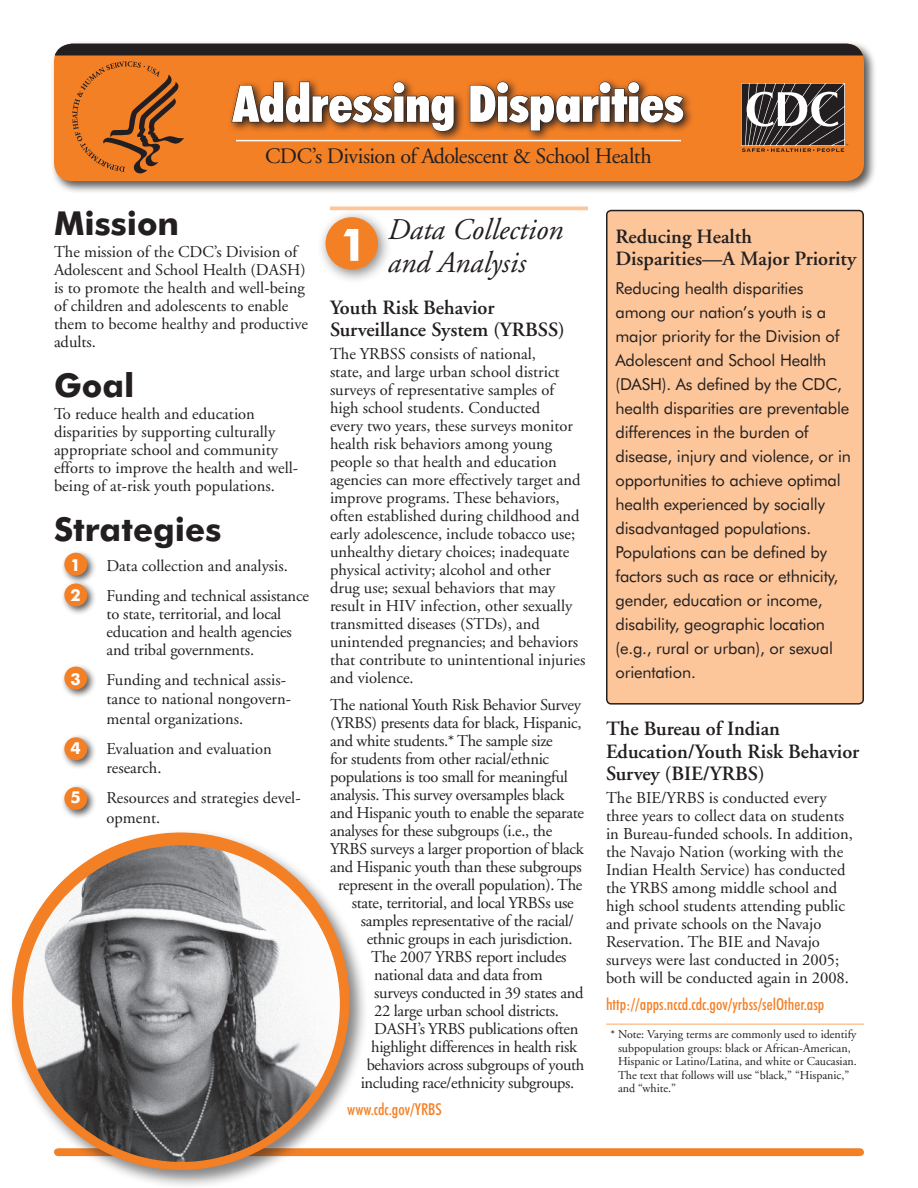
<style>
.page{position:relative;width:918px;height:1188px;background:#fff}
.page>*{position:absolute;margin:0;border:0;box-sizing:border-box;transform-origin:0 0}
.t1{font:900 condensed 51px "Futura BT";letter-spacing:-.005em;color:#fff}
.t2{font:700 33px "Futura BT";color:#231f20}
.t3{font:italic 30px/33px "Adobe Garamond";color:#231f20}
.t4{font:22.05px "Adobe Garamond";letter-spacing:-.03em;color:#231f20}
.t5{font:600 20.25px/22.5px "Adobe Garamond";color:#231f20}
.Body{font:16.5px/18px "Adobe Garamond";color:#231f20}
.Body-2{font:16.5px "Adobe Garamond";letter-spacing:-.02em;color:#231f20}
.Body-3{font:16.5px/24px "Futura BT";letter-spacing:-.01em;color:#231f20}
.Strategies_bullets{font:16.5px/19.5px "Adobe Garamond";color:#231f20}
.t6{font:500 condensed 16.5px "Futura BT";color:#f48026}
.Strategies_bullets-2{font:700 16.5px "Futura BT";color:#fff}
.Footnote{font:12px/13.5px "Adobe Garamond";color:#231f20}
</style>
<div class="page">
<div style="left:60px;top:549px;width:43px;height:43px;background:#231f20;opacity:.75"></div>
<div style="left:64px;top:553px;width:23px;height:23px;background:#f48026;border-radius:50%"></div>
<div style="left:50px;top:40px;width:833px;height:160px;background:#231f20;opacity:.75"></div>
<div style="left:60px;top:580px;width:43px;height:42px;background:#231f20;opacity:.75"></div>
<div style="left:64px;top:583px;width:23px;height:23px;background:#f48026;border-radius:50%"></div>
<div style="left:60px;top:663px;width:43px;height:42px;background:#231f20;opacity:.75"></div>
<div style="left:64px;top:667px;width:23px;height:23px;background:#f48026;border-radius:50%"></div>
<div style="left:60px;top:733px;width:43px;height:43px;background:#231f20;opacity:.75"></div>
<div style="left:64px;top:737px;width:23px;height:23px;background:#f48026;border-radius:50%"></div>
<div style="left:60px;top:783px;width:43px;height:43px;background:#231f20;opacity:.75"></div>
<div style="left:64px;top:787px;width:23px;height:23px;background:#f48026;border-radius:50%"></div>
<div style="left:607px;top:211px;width:256px;height:493px;background:#fcc69a;border-radius:4px"></div>
<div style="left:606px;top:210px;width:258px;height:495px;border:2px solid #231f20;border-radius:4px"></div>
<svg style="left:375px;top:1148px;width:489px;height:8px;background:#f4842d"></svg>
<svg style="left:226px;top:77px;width:657px;height:114px;background:#cb9e7d"></svg>
<svg style="left:330px;top:206px;width:258px;height:4px"></svg>
<svg style="left:54px;top:44px;width:810px;height:129px;background:#bc6828"></svg>
<hr style="left:236px;top:140px;width:445px;height:1px;background:#fff">
<hr style="left:606px;top:1023px;width:258px;height:2px;background:#fcc69a">
<div style="left:7px;top:828px;width:368px;height:360px;background:#231f20;opacity:.55"></div>
<div style="left:12px;top:832px;width:338px;height:338px;background:#f48026;border-radius:50%"></div>
<img style="left:23px;top:845px;width:318px;height:318px;border-radius:158px">
<div style="left:316px;top:208px;width:83px;height:83px;background:#231f20;opacity:.54"></div>
<div style="left:326px;top:217px;width:52px;height:53px;background:#f48026;border-radius:50%"></div>
<svg style="left:343px;top:229px;width:16px;height:32px"></svg>
<p class="t1" style="left:233px;top:73px;width:453px">Addressing Disparities</p>
<p class="t4" style="left:265px;top:145px;width:388px">CDC’s Division of Adolescent &amp; School Health</p>
<h1 class="t2" style="left:54px;top:203px;width:127px">Mission</h1>
<p class="Body" style="left:54px;top:243px;width:256px">The mission of the CDC’s Division of<br>Adolescent and School Health (DASH) is to promote the health and well-being of children and adolescents to enable them to become healthy and productive adults.</p>
<h1 class="t2" style="left:54px;top:365px;width:82px">Goal</h1>
<p class="Body" style="left:54px;top:405px;width:246px">To reduce health and education disparities by supporting culturally appropriate school and community efforts to improve the health and well&shy;being of at-risk youth populations.</p>
<h1 class="t2" style="left:54px;top:509px;width:169px">Strategies</h1>
<p class="Strategies_bullets-2" style="left:70px;top:555px;width:12px">1</p>
<p class="Strategies_bullets" style="left:107px;top:556px;width:183px">Data collection and analysis.</p>
<p class="Strategies_bullets-2" style="left:70px;top:585px;width:12px">2</p>
<p class="Strategies_bullets" style="left:106px;top:587px;width:204px;line-height:18px">Funding and technical assistance to state, territorial, and local education and health agencies and tribal governments.</p>
<p class="Strategies_bullets-2" style="left:70px;top:669px;width:12px">3</p>
<p class="Strategies_bullets" style="left:106px;top:670px;width:186px">Funding and technical assis&shy;tance to national nongovern&shy;mental organizations.</p>
<p class="Strategies_bullets-2" style="left:70px;top:738px;width:12px">4</p>
<p class="Strategies_bullets" style="left:106px;top:739px;width:167px">Evaluation and evaluation research.</p>
<p class="Strategies_bullets-2" style="left:70px;top:787px;width:12px">5</p>
<p class="Strategies_bullets" style="left:106px;top:789px;width:196px">Resources and strategies devel&shy;opment.</p>
<h2 class="t3" style="left:388px;top:214px;width:177px">Data Collection and Analysis</h2>
<h3 class="t5" style="left:330px;top:296px;width:236px">Youth Risk Behavior<br>Surveillance System (YRBSS)</h3>
<p class="Body" style="left:330px;top:345px;width:257px">The YRBSS consists of national,<br>state, and large urban school district surveys of representative samples of high school students. Conducted<br>every two years, these surveys monitor health risk behaviors among young people so that health and education agencies can more effectively target and improve programs. These behaviors, often established during childhood and early adolescence, include tobacco use; unhealthy dietary choices; inadequate physical activity; alcohol and other<br>drug use; sexual behaviors that may result in HIV infection, other sexually transmitted diseases (STDs), and unintended pregnancies; and behaviors that contribute to unintentional injuries and violence.</p>
<p class="Body-2" style="left:330px;top:696px;width:253px">The national Youth Risk Behavior Survey</p>
<p class="Body-2" style="left:330px;top:714px;width:253px">(YRBS) presents data for black, Hispanic,</p>
<p class="Body-2" style="left:330px;top:732px;width:224px">and white students.* The sample size</p>
<p class="Body-2" style="left:330px;top:750px;width:221px">for students from other racial/ethnic</p>
<p class="Body-2" style="left:330px;top:768px;width:239px">populations is too small for meaningful</p>
<p class="Body-2" style="left:330px;top:786px;width:236px">analysis. This survey oversamples black</p>
<p class="Body-2" style="left:330px;top:804px;width:256px">and Hispanic youth to enable the separate</p>
<p class="Body-2" style="left:330px;top:822px;width:224px">analyses for these subgroups (i.e., the</p>
<p class="Body-2" style="left:330px;top:840px;width:255px">YRBS surveys a larger proportion of black</p>
<p class="Body-2" style="left:330px;top:858px;width:253px">and Hispanic youth than these subgroups</p>
<p class="Body-2" style="left:338px;top:876px;width:246px">represent in the overall population). The</p>
<p class="Body-2" style="left:352px;top:894px;width:224px">state, territorial, and local YRBSs use</p>
<p class="Body-2" style="left:361px;top:912px;width:215px">samples representative of the racial/</p>
<p class="Body-2" style="left:367px;top:930px;width:208px">ethnic groups in each jurisdiction.</p>
<p class="Body-2" style="left:371px;top:948px;width:197px">The 2007 YRBS report includes</p>
<p class="Body-2" style="left:374px;top:966px;width:170px">national data and data from</p>
<p class="Body-2" style="left:374px;top:984px;width:211px">surveys conducted in 39 states and</p>
<p class="Body-2" style="left:374px;top:1002px;width:186px">22 large urban school districts.</p>
<p class="Body-2" style="left:374px;top:1020px;width:206px">DASH’s YRBS publications often</p>
<p class="Body-2" style="left:371px;top:1038px;width:207px">highlight differences in health risk</p>
<p class="Body-2" style="left:367px;top:1056px;width:219px">behaviors across subgroups of youth</p>
<p class="Body-2" style="left:361px;top:1074px;width:215px">including race/ethnicity subgroups.</p>
<p class="t6" style="left:347px;top:1099px;width:96px">www.cdc.gov/YRBS</p>
<h3 class="t5" style="left:615px;top:225px;width:242px">Reducing Health<br>Disparities—A Major Priority</h3>
<p class="Body-3" style="left:615px;top:276px;width:237px">Reducing health disparities among our nation’s youth is a major priority for the Division of<br>Adolescent and School Health (DASH). As defined by the CDC, health disparities are preventable differences in the burden of disease, injury and violence, or in opportunities to achieve optimal health experienced by socially disadvantaged populations.<br>Populations can be defined by factors such as race or ethnicity, gender, education or income, disability, geographic location (e.g., rural or urban), or sexual orientation.</p>
<h3 class="t5" style="left:606px;top:718px;width:255px">The Bureau of Indian<br>Education/Youth Risk Behavior<br>Survey (BIE/YRBS)</h3>
<p class="Body" style="left:606px;top:789px;width:248px">The BIE/YRBS is conducted every three years to collect data on students in Bureau-funded schools. In addition, the Navajo Nation (working with the Indian Health Service) has conducted the YRBS among middle school and high school students attending public and private schools on the Navajo Reservation. The BIE and Navajo surveys were last conducted in 2005; both will be conducted again in 2008.</p>
<p class="t6" style="left:606px;top:994px;width:220px">http://apps.nccd.cdc.gov/yrbss/selOther.asp</p>
<p class="Footnote" style="left:618px;top:1028px;width:240px;text-indent:-8px">* Note: Varying terms are commonly used to identify subpopulation groups: black or African-American, Hispanic or Latino/Latina, and white or Caucasian.<br>The text that follows will use “black,” “Hispanic,” and “white.”</p>
</div>
